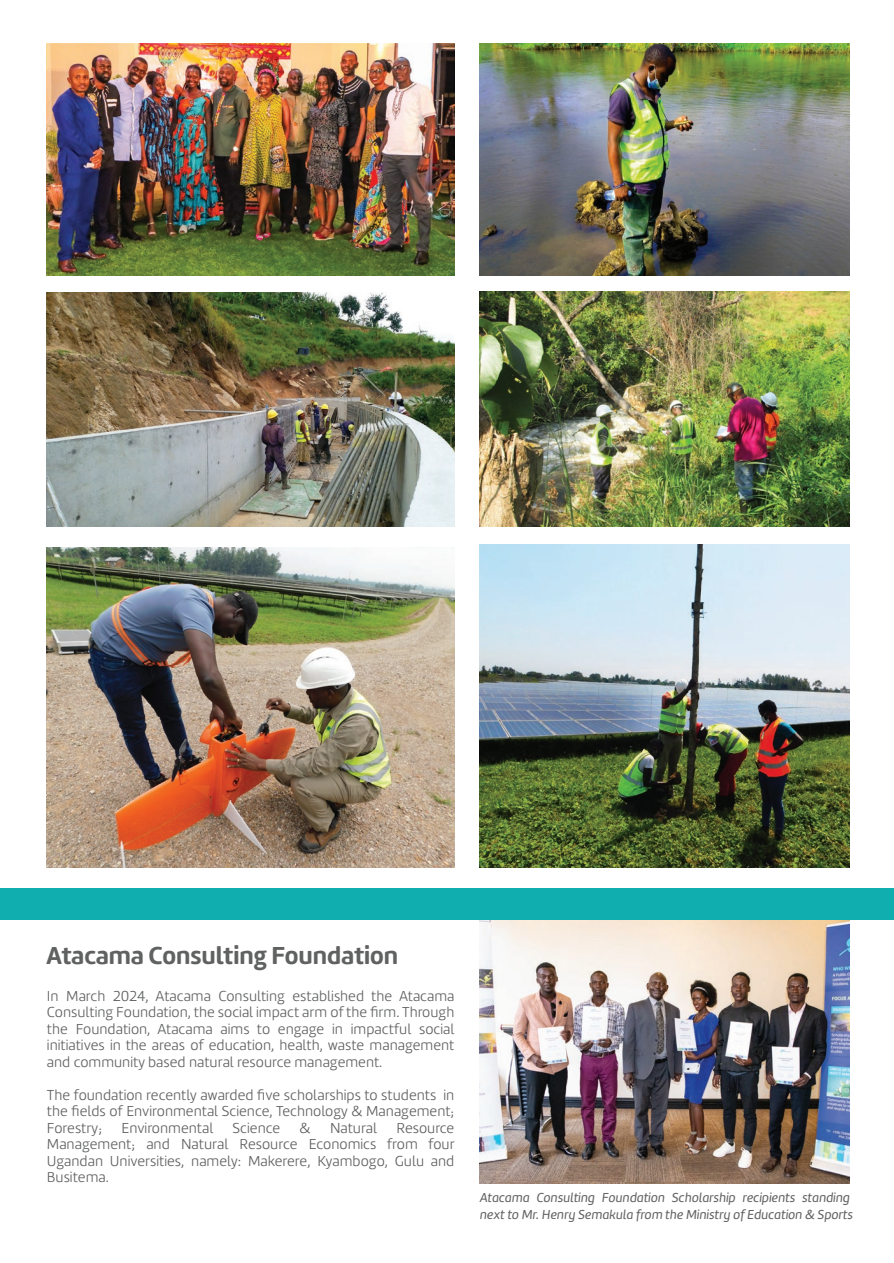
<style>
.page{position:relative;width:894px;height:1263px;background:#fff}
.page>*{position:absolute;margin:0;border:0;box-sizing:border-box;transform-origin:0 0}
.t1{font:700 25.5px "Marine Rounded";color:#606161}
.t2{font:300 15px/16.5px "Marine Rounded";color:#606161;text-align:justify}
.t3{font:italic 13.5px/16.5px "Marine Rounded";color:#606161}
</style>
<div class="page">
<img style="left:47px;top:43px;width:407px;height:233px">
<img style="left:47px;top:548px;width:407px;height:319px">
<img style="left:479px;top:545px;width:370px;height:322px">
<div style="left:0;top:888px;width:893px;height:32px;background:#11aeb0"></div>
<img style="left:479px;top:920px;width:370px;height:263px">
<img style="left:479px;top:43px;width:370px;height:233px">
<img style="left:46px;top:292px;width:408px;height:235px">
<img style="left:479px;top:292px;width:370px;height:235px">
<h1 class="t1" style="left:47px;top:938px;width:353px">Atacama Consulting Foundation</h1>
<p class="t2" style="left:47px;top:987px;width:409px">In March 2024, Atacama Consulting established the Atacama Consulting Foundation, the social impact arm of the firm. Through the Foundation, Atacama aims to engage in impactful social initiatives in the areas of education, health, waste management and community based natural resource management.</p>
<p class="t2" style="left:47px;top:1086px;width:409px">The foundation recently awarded five scholarships to students in the fields of Environmental Science, Technology &amp; Management; Forestry;</p>
<p class="t2" style="left:121px;top:1119px;width:93px">Environmental</p>
<p class="t2" style="left:232px;top:1119px;width:49px">Science</p>
<p class="t2" style="left:299px;top:1119px;width:13px">&amp;</p>
<p class="t2" style="left:330px;top:1119px;width:49px">Natural</p>
<p class="t2" style="left:47px;top:1119px;width:409px;text-indent:349px">Resource Management; and Natural Resource Economics from four Ugandan Universities, namely: Makerere, Kyambogo, Gulu and Busitema.</p>
<p class="t3" style="left:479px;top:1190px;width:374px">Atacama Consulting Foundation Scholarship recipients standing next to Mr. Henry Semakula from the Ministry of Education &amp; Sports</p>
</div>
